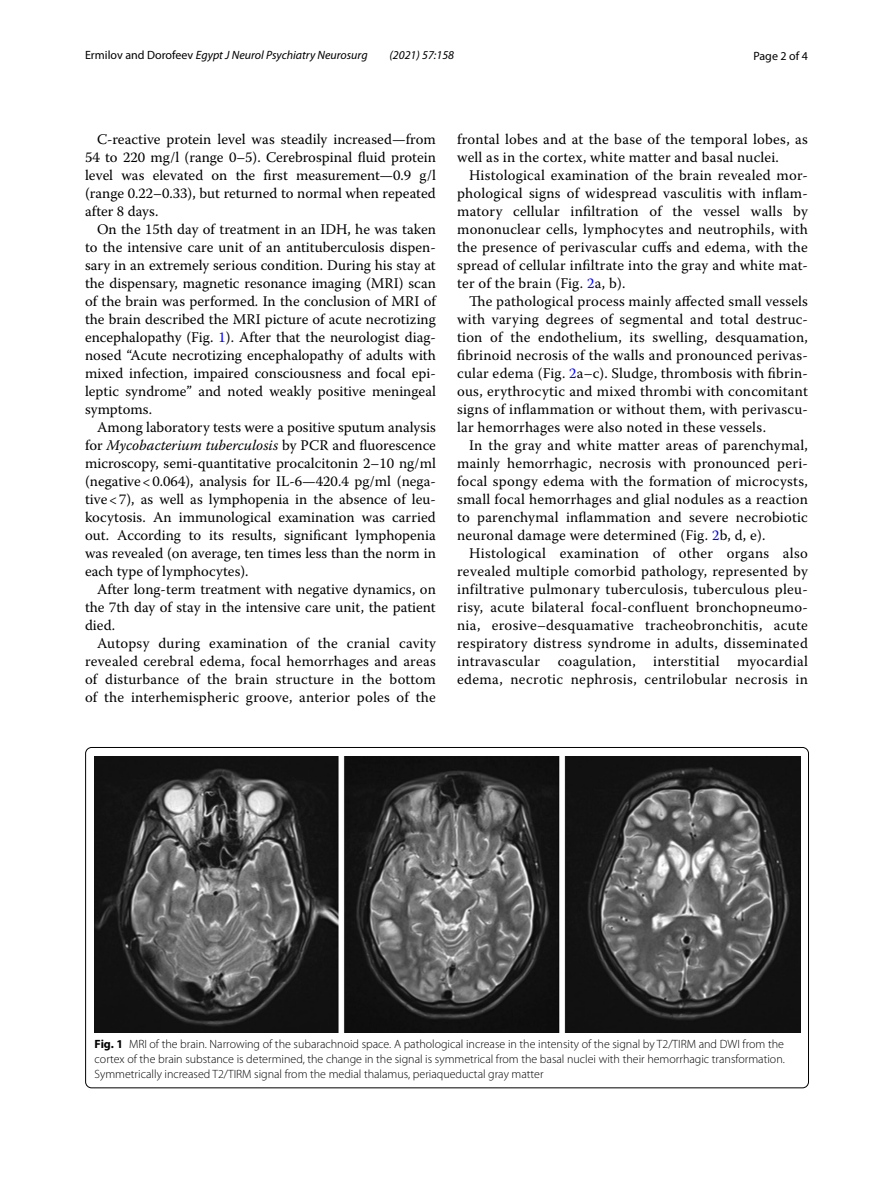
<style>
.page{position:relative;width:893px;height:1187px;background:#fff}
.page>*{position:absolute;margin:0;border:0;box-sizing:border-box;transform-origin:0 0}
.t1{font:14.7px/18px "Warnock Pro";letter-spacing:.015em;color:#000;text-align:justify}
.t2{font:300 12px/15px "Myriad Pro";color:#000;text-align:justify}
.t3{font:italic 12px "Myriad Pro";color:#000}
.t4{font:12px "Myriad Pro";color:#000}
.s1{font-style:normal}
.s2{color:#00f}
.s3{font-style:italic}
.s4{font-weight:700}
</style>
<div class="page">
<img style="left:94px;top:756px;width:706px;height:276px">
<p class="t3" style="left:85px;top:48px;width:284px"><span class="s1">Ermilov and Dorofeev</span> Egypt J Neurol Psychiatry Neurosurg</p>
<p class="t3" style="left:389px;top:48px;width:66px">(2021) 57:158</p>
<p class="t4" style="left:753px;top:48px;width:56px">Page 2 of 4</p>
<p class="t1" style="left:85px;top:130px;width:352px;text-indent:12px">C-reactive protein level was steadily increased—from 54 to 220 mg/l (range 0–5). Cerebrospinal fluid protein level was elevated on the first measurement—0.9 g/l (range 0.22–0.33), but returned to normal when repeated after 8 days.</p>
<p class="t1" style="left:85px;top:220px;width:352px;text-indent:12px">On the 15th day of treatment in an IDH, he was taken to the intensive care unit of an antituberculosis dispen&shy;sary in an extremely serious condition. During his stay at the dispensary, magnetic resonance imaging (MRI) scan of the brain was performed. In the conclusion of MRI of the brain described the MRI picture of acute necrotizing encephalopathy (Fig. <span class="s2">1</span>). After that the neurologist diag&shy;nosed “Acute necrotizing encephalopathy of adults with mixed infection, impaired consciousness and focal epi&shy;leptic syndrome” and noted weakly positive meningeal symptoms.</p>
<p class="t1" style="left:85px;top:418px;width:352px;text-indent:12px">Among laboratory tests were a positive sputum analysis for <span class="s3">Mycobacterium tuberculosis</span> by PCR and fluorescence microscopy, semi-quantitative procalcitonin 2–10 ng/ml (negative&lt;0.064), analysis for IL-6—420.4 pg/ml (nega&shy;tive&lt;7), as well as lymphopenia in the absence of leu&shy;kocytosis. An immunological examination was carried out. According to its results, significant lymphopenia was revealed (on average, ten times less than the norm in each type of lymphocytes).</p>
<p class="t1" style="left:85px;top:580px;width:352px;text-indent:12px">After long-term treatment with negative dynamics, on the 7th day of stay in the intensive care unit, the patient died.</p>
<p class="t1" style="left:85px;top:634px;width:352px;text-indent:12px">Autopsy during examination of the cranial cavity revealed cerebral edema, focal hemorrhages and areas of disturbance of the brain structure in the bottom of the interhemispheric groove, anterior poles of the</p>
<p class="t1" style="left:457px;top:130px;width:352px">frontal lobes and at the base of the temporal lobes, as well as in the cortex, white matter and basal nuclei.</p>
<p class="t1" style="left:457px;top:166px;width:352px;text-indent:12px">Histological examination of the brain revealed mor&shy;phological signs of widespread vasculitis with inflam&shy;matory cellular infiltration of the vessel walls by mononuclear cells, lymphocytes and neutrophils, with the presence of perivascular cuffs and edema, with the spread of cellular infiltrate into the gray and white mat&shy;ter of the brain (Fig. <span class="s2">2</span>a, b).</p>
<p class="t1" style="left:457px;top:292px;width:352px;text-indent:12px">The pathological process mainly affected small vessels with varying degrees of segmental and total destruc&shy;tion of the endothelium, its swelling, desquamation, fibrinoid necrosis of the walls and pronounced perivas&shy;cular edema (Fig. <span class="s2">2</span>a–c). Sludge, thrombosis with fibrin&shy;ous, erythrocytic and mixed thrombi with concomitant signs of inflammation or without them, with perivascu&shy;lar hemorrhages were also noted in these vessels.</p>
<p class="t1" style="left:457px;top:436px;width:352px;text-indent:12px">In the gray and white matter areas of parenchymal, mainly hemorrhagic, necrosis with pronounced peri&shy;focal spongy edema with the formation of microcysts, small focal hemorrhages and glial nodules as a reaction to parenchymal inflammation and severe necrobiotic neuronal damage were determined (Fig. <span class="s2">2</span>b, d, e).</p>
<p class="t1" style="left:457px;top:544px;width:352px;text-indent:12px">Histological examination of other organs also revealed multiple comorbid pathology, represented by infiltrative pulmonary tuberculosis, tuberculous pleu&shy;risy, acute bilateral focal-confluent bronchopneumo&shy;nia, erosive–desquamative tracheobronchitis, acute respiratory distress syndrome in adults, disseminated intravascular coagulation, interstitial myocardial edema, necrotic nephrosis, centrilobular necrosis in</p>
<p class="t2" style="left:95px;top:1036px;width:692px"><span class="s4">Fig. 1</span> MRI of the brain. Narrowing of the subarachnoid space. A pathological increase in the intensity of the signal by T2/TIRM and DWI from the cortex of the brain substance is determined, the change in the signal is symmetrical from the basal nuclei with their hemorrhagic transformation.<br>Symmetrically increased T2/TIRM signal from the medial thalamus, periaqueductal gray matter</p>
</div>
